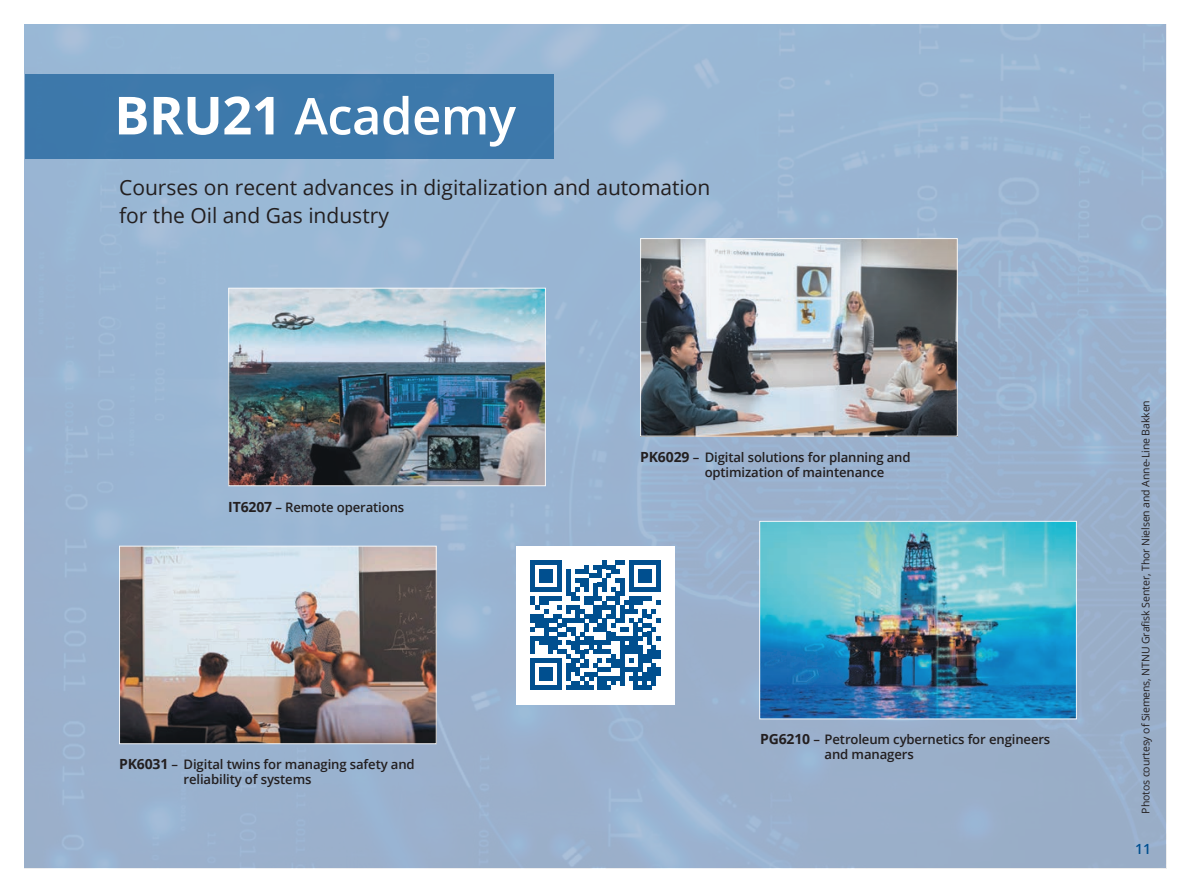
<style>
.page{position:relative;width:1191px;height:893px;background:#fff}
.page>*{position:absolute;margin:0;border:0;box-sizing:border-box;transform-origin:0 0}
.t1{font:600 50.75px "Open Sans";letter-spacing:-.01em;color:#fff}
.t2{font:21px/28px "Open Sans";color:#231f20}
.t3{font:600 14px "Open Sans";color:#004f8f}
.t4{font:600 13.12px/14.9px "Open Sans";letter-spacing:-.01em;color:#231f20}
.t5{font:10.5px "Open Sans";letter-spacing:-.01em;color:#231f20}
.s1{font-weight:700;font-size:52.5px}
.s2{font-weight:700;font-size:14px}
</style>
<div class="page">
<img style="left:25px;top:25px;width:1141px;height:843px">
<div style="left:516px;top:546px;width:159px;height:158px;background:#fff"></div>
<svg style="left:531px;top:560px;width:129px;height:130px"></svg>
<div style="left:25px;top:74px;width:528px;height:85px;background:#3d79ab"></div>
<img style="left:121px;top:548px;width:314px;height:194px">
<div style="left:119px;top:546px;width:318px;height:198px;border:1px solid #fff"></div>
<img style="left:230px;top:290px;width:314px;height:194px">
<div style="left:228px;top:288px;width:318px;height:198px;border:1px solid #fff"></div>
<img style="left:642px;top:240px;width:313px;height:195px">
<div style="left:640px;top:238px;width:317px;height:199px;border:1px solid #fff"></div>
<img style="left:761px;top:523px;width:313px;height:194px">
<div style="left:759px;top:521px;width:317px;height:198px;border:1px solid #fff"></div>
<h1 class="t1" style="left:114px;top:81px;width:403px"><span class="s1">BRU21</span> Academy</h1>
<h2 class="t2" style="left:119px;top:172px;width:593px">Courses on recent advances in digitalization and automation for the Oil and Gas industry</h2>
<p class="t4" style="left:228px;top:499px;width:177px"><span class="s2">IT6207</span> – Remote operations</p>
<p class="t4" style="left:184px;top:756px;width:233px;text-indent:-64px"><span class="s2">PK6031</span> – Digital twins for managing safety and reliability of systems</p>
<p class="t4" style="left:704px;top:450px;width:207px;text-indent:-64px"><span class="s2">PK6029</span> – Digital solutions for planning and optimization of maintenance</p>
<p class="t4" style="left:824px;top:732px;width:227px;text-indent:-64px"><span class="s2">PG6210</span> – Petroleum cybernetics for engineers and managers</p>
<p class="t5" style="left:1138px;top:814px;width:415px;rotate:-90deg">Photos courtesy of Siemens, NTNU Grafisk Senter, Thor Nielsen and Anne-Line Bakken</p>
<p class="t3" style="left:1135px;top:839px;width:17px">11</p>
</div>
